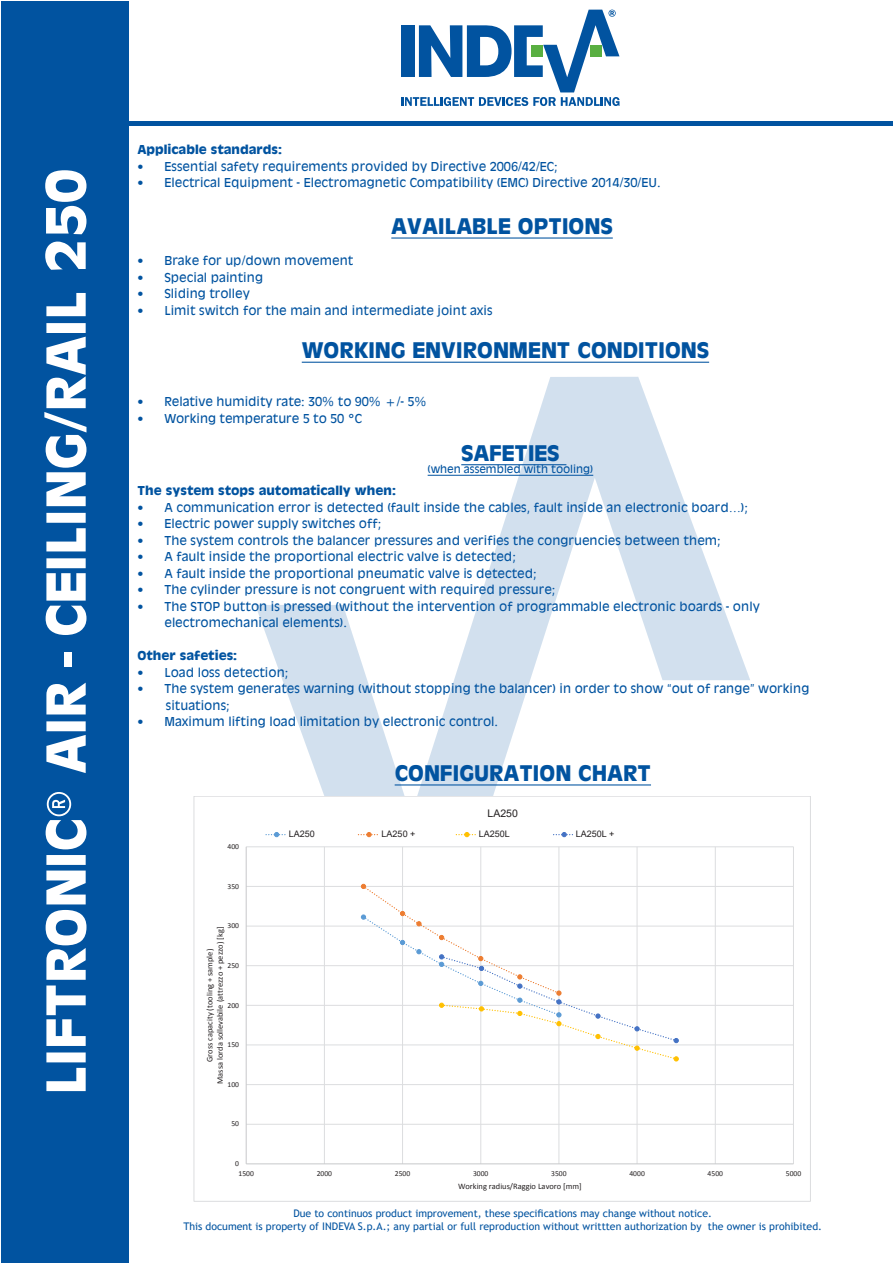
<style>
.page{position:relative;width:893px;height:1263px;background:#fff}
.page>*{position:absolute;margin:0;border:0;box-sizing:border-box;transform-origin:0 0}
.t1{font:700 52.5px "Antique Olive";color:#fff}
.t2{font:700 21px "Antique Olive";color:#0153a0}
.t3{font:12px/16.5px "Antique Olive";color:#0153a0}
.t4{font:700 12px "Antique Olive";color:#0153a0}
.t5{font:11.85px "Calibri";color:#231f20}
.t6{font:10.5px/13.5px "Trebuchet MS";color:#0153a0;text-align:center}
.t7{font:10.5px "Antique Olive";letter-spacing:-.005em;color:#0153a0}
.t8{font:10.5px "Arial";color:#231f20}
.t9{font:9px "Arial";color:#231f20}
.t10{font:8.4px/10.4px "Calibri";color:#231f20;text-align:center}
.t11{font:7.65px "Calibri";color:#231f20}
</style>
<div class="page">
<div style="left:1px;top:1px;width:128px;height:1262px;background:#0153a0"></div>
<svg style="left:255px;top:377px;width:495px;height:419px"></svg>
<hr style="left:128px;top:121px;width:765px;height:4px;background:#0153a0">
<svg style="left:401px;top:10px;width:218px;height:96px"></svg>
<hr style="left:246px;top:1124px;width:547px;height:1px;background:#dcdddf">
<hr style="left:246px;top:1084px;width:547px;height:1px;background:#dcdddf">
<hr style="left:246px;top:1044px;width:547px;height:1px;background:#dcdddf">
<hr style="left:246px;top:1005px;width:547px;height:1px;background:#dcdddf">
<hr style="left:246px;top:965px;width:547px;height:1px;background:#dcdddf">
<hr style="left:246px;top:926px;width:547px;height:1px;background:#dcdddf">
<hr style="left:246px;top:886px;width:547px;height:1px;background:#dcdddf">
<hr style="left:246px;top:846px;width:547px;height:1px;background:#dcdddf">
<hr style="left:324px;top:847px;width:1px;height:317px;background:#dcdddf">
<hr style="left:402px;top:847px;width:1px;height:317px;background:#dcdddf">
<hr style="left:480px;top:847px;width:1px;height:317px;background:#dcdddf">
<hr style="left:559px;top:847px;width:1px;height:317px;background:#dcdddf">
<hr style="left:637px;top:847px;width:1px;height:317px;background:#dcdddf">
<hr style="left:715px;top:847px;width:1px;height:317px;background:#dcdddf">
<hr style="left:793px;top:847px;width:1px;height:317px;background:#dcdddf">
<hr style="left:246px;top:847px;width:1px;height:317px;background:#c7c8ca">
<hr style="left:246px;top:1163px;width:547px;height:1px;background:#c7c8ca">
<svg style="left:361px;top:884px;width:318px;height:177px"></svg>
<svg style="left:266px;top:832px;width:20px;height:5px"></svg>
<svg style="left:358px;top:832px;width:20px;height:5px"></svg>
<svg style="left:456px;top:832px;width:20px;height:5px"></svg>
<svg style="left:554px;top:832px;width:19px;height:5px"></svg>
<hr style="left:302px;top:362px;width:407px;height:1px;background:#0153a0">
<hr style="left:461px;top:464px;width:105px;height:1px;background:#0153a0">
<hr style="left:428px;top:475px;width:165px;height:1px;background:#0153a0">
<hr style="left:391px;top:237px;width:222px;height:2px;background:#0153a0">
<hr style="left:395px;top:784px;width:256px;height:1px;background:#0153a0">
<p class="t1" style="left:31px;top:1094px;width:927px;rotate:-90deg">LIFTRONIC® AIR - CEILING/RAIL 250</p>
<p class="t4" style="left:137px;top:141px;width:146px">Applicable standards:</p>
<p class="t3" style="left:137px;top:158px;width:422px">• Essential safety requirements provided by Directive 2006/42/EC;</p>
<p class="t3" style="left:137px;top:174px;width:525px">• Electrical Equipment - Electromagnetic Compatibility (EMC) Directive 2014/30/EU.</p>
<p class="t2" style="left:391px;top:212px;width:223px">AVAILABLE OPTIONS</p>
<p class="t3" style="left:137px;top:252px;width:217px">• Brake for up/down movement</p>
<p class="t3" style="left:137px;top:269px;width:127px">• Special painting</p>
<p class="t3" style="left:137px;top:285px;width:114px">• Sliding trolley</p>
<p class="t3" style="left:137px;top:302px;width:357px">• Limit switch for the main and intermediate joint axis</p>
<p class="t2" style="left:302px;top:336px;width:409px">WORKING ENVIRONMENT CONDITIONS</p>
<p class="t3" style="left:137px;top:393px;width:291px">• Relative humidity rate: 30% to 90% +/- 5%</p>
<p class="t3" style="left:137px;top:410px;width:226px">• Working temperature 5 to 50 °C</p>
<p class="t2" style="left:461px;top:439px;width:100px">SAFETIES</p>
<p class="t7" style="left:428px;top:462px;width:167px">(when assembled with tooling)</p>
<p class="t4" style="left:137px;top:483px;width:260px">The system stops automatically when:</p>
<p class="t3" style="left:137px;top:499px;width:612px">• A communication error is detected (fault inside the cables, fault inside an electronic board…);</p>
<p class="t3" style="left:137px;top:515px;width:245px">• Electric power supply switches off;</p>
<p class="t3" style="left:137px;top:532px;width:585px">• The system controls the balancer pressures and verifies the congruencies between them;</p>
<p class="t3" style="left:137px;top:548px;width:380px">• A fault inside the proportional electric valve is detected;</p>
<p class="t3" style="left:137px;top:565px;width:401px">• A fault inside the proportional pneumatic valve is detected;</p>
<p class="t3" style="left:137px;top:581px;width:419px">• The cylinder pressure is not congruent with required pressure;</p>
<p class="t3" style="left:164px;top:598px;width:597px;text-indent:-27px">• The STOP button is pressed (without the intervention of programmable electronic boards - only electromechanical elements).</p>
<p class="t4" style="left:137px;top:648px;width:101px">Other safeties:</p>
<p class="t3" style="left:137px;top:664px;width:152px">• Load loss detection;</p>
<p class="t3" style="left:137px;top:680px;width:673px">• The system generates warning (without stopping the balancer) in order to show “out of range” working</p>
<p class="t3" style="left:166px;top:697px;width:65px">situations;</p>
<p class="t3" style="left:137px;top:713px;width:362px">• Maximum lifting load limitation by electronic control.</p>
<p class="t2" style="left:395px;top:759px;width:258px">CONFIGURATION CHART</p>
<p class="t8" style="left:488px;top:806px;width:32px">LA250</p>
<p class="t5" style="left:486px;top:802px;width:33px">PN250</p>
<p class="t11" style="left:228px;top:841px;width:13px">400</p>
<p class="t11" style="left:228px;top:881px;width:13px">350</p>
<p class="t11" style="left:228px;top:921px;width:13px">300</p>
<p class="t10" style="left:205px;top:1084px;width:159px;rotate:-90deg">Gross capacity (tooling + sample)<br>Massa lorda sollevabile (attrezzo + pezzo) [kg]</p>
<p class="t11" style="left:228px;top:960px;width:13px">250</p>
<p class="t11" style="left:228px;top:1000px;width:13px">200</p>
<p class="t11" style="left:228px;top:1040px;width:13px">150</p>
<p class="t11" style="left:228px;top:1079px;width:13px">100</p>
<p class="t11" style="left:231px;top:1119px;width:9px">50</p>
<p class="t11" style="left:235px;top:1159px;width:5px">0</p>
<p class="t9" style="left:289px;top:828px;width:28px">LA250</p>
<p class="t9" style="left:382px;top:827px;width:35px">LA250 +</p>
<p class="t9" style="left:479px;top:827px;width:33px">LA250L</p>
<p class="t9" style="left:576px;top:827px;width:40px">LA250L +</p>
<p class="t11" style="left:290px;top:829px;width:24px">PN 250</p>
<p class="t11" style="left:382px;top:829px;width:29px">PN 250 +</p>
<p class="t11" style="left:480px;top:829px;width:28px">PN 250 L</p>
<p class="t11" style="left:577px;top:829px;width:31px">PN 250L+</p>
<p class="t11" style="left:238px;top:1168px;width:17px">1500</p>
<p class="t11" style="left:317px;top:1168px;width:17px">2000</p>
<p class="t11" style="left:395px;top:1168px;width:17px">2500</p>
<p class="t11" style="left:473px;top:1168px;width:17px">3000</p>
<p class="t11" style="left:551px;top:1168px;width:17px">3500</p>
<p class="t11" style="left:629px;top:1168px;width:17px">4000</p>
<p class="t11" style="left:708px;top:1168px;width:17px">4500</p>
<p class="t11" style="left:786px;top:1168px;width:17px">5000</p>
<p class="t10" style="left:458px;top:1180px;width:125px">Working radius/Raggio Lavoro [mm]</p>
<p class="t6" style="left:183px;top:1206px;width:640px">Due to continuos product improvement, these specifications may change without notice.<br>This document is property of INDEVA S.p.A.; any partial or full reproduction without writtten authorization by the owner is prohibited.</p>
</div>
